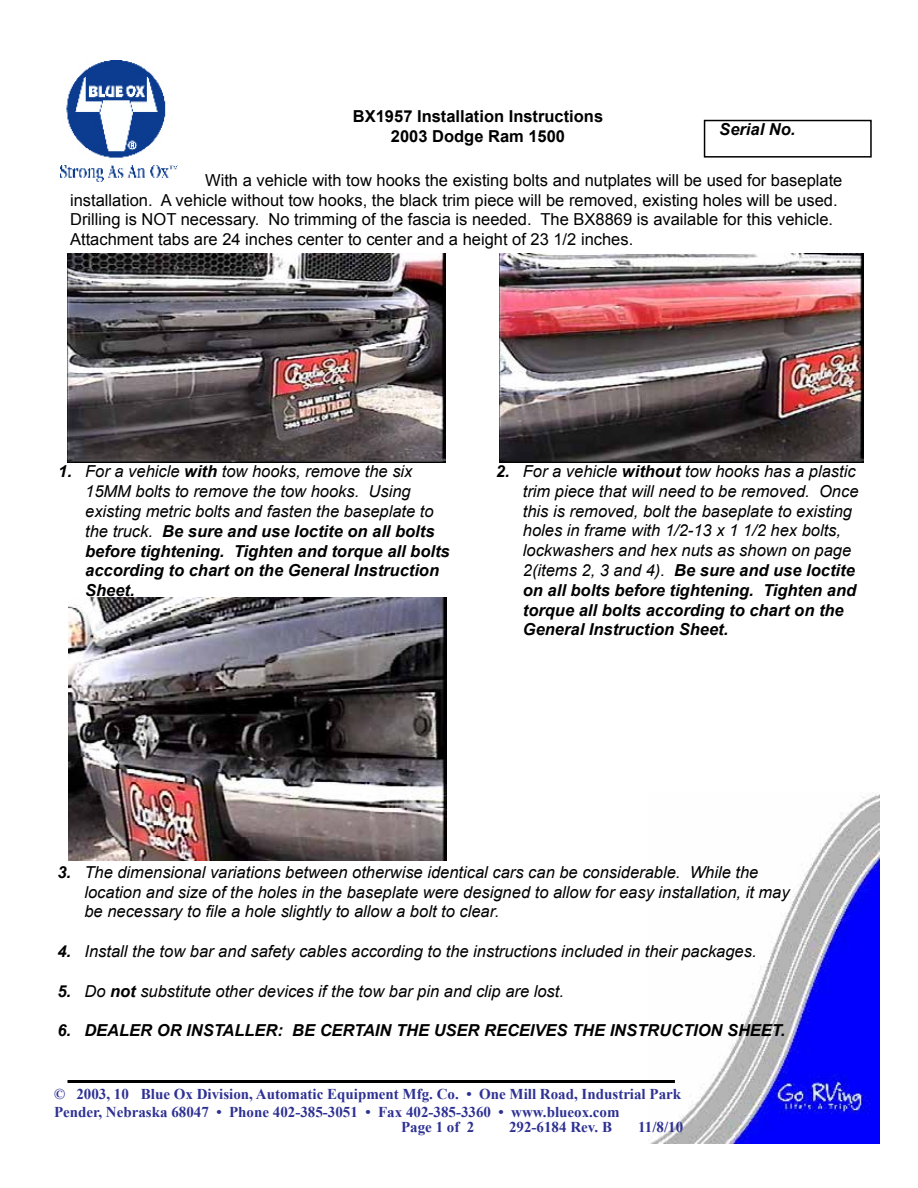
<style>
.page{position:relative;width:918px;height:1188px;background:#fff}
.page>*{position:absolute;margin:0;border:0;box-sizing:border-box;transform-origin:0 0}
.t1{font:italic 16.5px/19.8px "Arial";color:#000}
.t2{font:16.5px/19.8px "Arial";color:#000}
.t3{font:italic 700 16.5px/19.8px "Arial";color:#000}
.t4{font:700 16.5px/19.8px "Arial";color:#000;text-align:center}
.t5{font:700 15px/18px "Times New Roman";color:#2e3192}
.s1{font-weight:400}
.s2{font-weight:700}
</style>
<div class="page">
<img style="left:61px;top:60px;width:116px;height:122px">
<img style="left:650px;top:794px;width:229px;height:350px">
<hr style="left:68px;top:1080px;width:607px;height:3px;background:#000">
<div style="left:704px;top:120px;width:168px;height:38px;border:2px solid #000"></div>
<img style="left:69px;top:597px;width:377px;height:264px">
<img style="left:68px;top:253px;width:378px;height:209px">
<img style="left:500px;top:253px;width:364px;height:209px">
<svg style="left:102px;top:396px;width:40px;height:39px;background:#474244"></svg>
<svg style="left:182px;top:707px;width:36px;height:35px"></svg>
<svg style="left:238px;top:308px;width:39px;height:39px;background:#555052"></svg>
<svg style="left:632px;top:332px;width:77px;height:55px;background:#757072"></svg>
<p class="t4" style="left:353px;top:107px;width:252px">BX1957 Installation Instructions<br>2003 Dodge Ram 1500</p>
<p class="t3" style="left:719px;top:120px;width:78px">Serial No.</p>
<p class="t2" style="left:70px;top:170px;width:774px;text-indent:135px">With a vehicle with tow hooks the existing bolts and nutplates will be used for baseplate installation. A vehicle without tow hooks, the black trim piece will be removed, existing holes will be used.<br>Drilling is NOT necessary. No trimming of the fascia is needed. The BX8869 is available for this vehicle.<br>Attachment tabs are 24 inches center to center and a height of 23 1/2 inches.</p>
<p class="t3" style="left:85px;top:462px;width:366px;text-indent:-27px">1. <span class="s1">For a vehicle</span> with <span class="s1">tow hooks, remove the six 15MM bolts to remove the tow hooks. Using existing metric bolts and fasten the baseplate to the truck.</span> Be sure and use loctite on all bolts before tightening. Tighten and torque all bolts according to chart on the General Instruction Sheet.</p>
<p class="t1" style="left:523px;top:462px;width:337px;text-indent:-27px"><span class="s2">2.</span> For a vehicle <span class="s2">without</span> tow hooks has a plastic trim piece that will need to be removed. Once this is removed, bolt the baseplate to existing holes in frame with 1/2-13 x 1 1/2 hex bolts, lockwashers and hex nuts as shown on page 2(items 2, 3 and 4). <span class="s2">Be sure and use loctite on all bolts before tightening. Tighten and torque all bolts according to chart on the General Instruction Sheet.</span></p>
<p class="t1" style="left:84px;top:862px;width:707px;text-indent:-27px"><span class="s2">3.</span> The dimensional variations between otherwise identical cars can be considerable. While the location and size of the holes in the baseplate were designed to allow for easy installation, it may be necessary to file a hole slightly to allow a bolt to clear.</p>
<p class="t1" style="left:57px;top:942px;width:701px"><span class="s2">4.</span> Install the tow bar and safety cables according to the instructions included in their packages.</p>
<p class="t1" style="left:57px;top:981px;width:508px"><span class="s2">5.</span> Do <span class="s2">not</span> substitute other devices if the tow bar pin and clip are lost.</p>
<p class="t3" style="left:57px;top:1021px;width:729px">6. DEALER OR INSTALLER: BE CERTAIN THE USER RECEIVES THE INSTRUCTION SHEET.</p>
<p class="t5" style="left:54px;top:1085px;width:629px">© 2003, 10 Blue Ox Division, Automatic Equipment Mfg. Co. • One Mill Road, Industrial Park<br>Pender, Nebraska 68047 • Phone 402-385-3051 • Fax 402-385-3360 • www.blueox.com</p>
<p class="t5" style="left:401px;top:1118px;width:75px">Page 1 of 2</p>
<p class="t5" style="left:509px;top:1118px;width:104px">292-6184 Rev. B</p>
<p class="t5" style="left:638px;top:1118px;width:47px">11/8/10</p>
</div>
